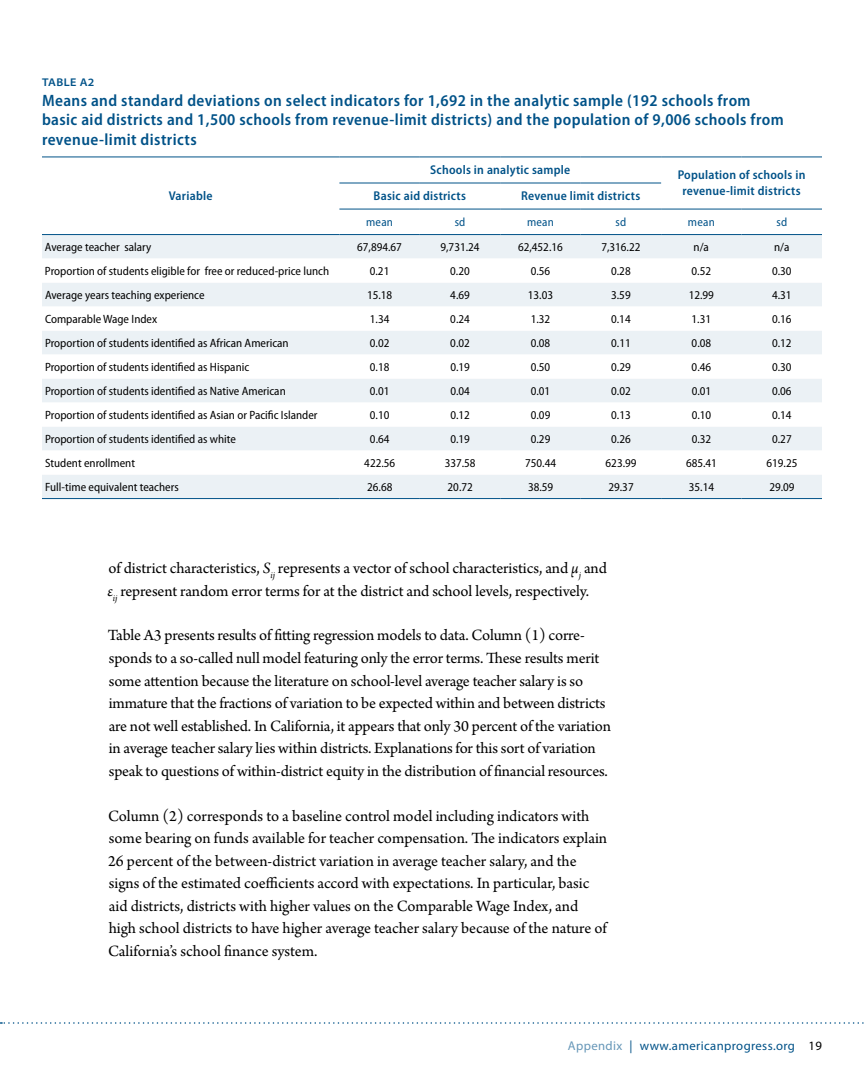
<style>
.page{position:relative;width:864px;height:1080px;background:#fff}
.page>*{position:absolute;margin:0;border:0;box-sizing:border-box;transform-origin:0 0}
.t1{font:16.5px/22.5px "Arno Pro";letter-spacing:-.01em;color:#000}
.t2{font:600 semi-condensed 16.5px/19.5px "Myriad Pro";letter-spacing:.025em;color:#005288}
.t3{font:600 semi-condensed 12.75px/15.3px "Myriad Pro";letter-spacing:.02em;color:#005288;text-align:center}
.t4{font:12.75px "Myriad Pro";letter-spacing:.03em;color:#005288}
.t5{font:semi-condensed 12px "Myriad Pro";color:#000}
.t6{font:semi-condensed 12px "Myriad Pro";letter-spacing:.02em;color:#005288}
.t7{font:600 semi-expanded 11.25px "Myriad Pro";letter-spacing:.04em;color:#005288}
.s1{font-style:italic}
.s2{color:#6697b8}
.s3{color:#000}
</style>
<div class="page">
<svg style="left:0;top:1022px;width:864px;height:2px"></svg>
<div style="left:42px;top:235px;width:780px;height:263px;background:#ebf1f5"></div>
<svg style="left:42px;top:259px;width:780px;height:216px"></svg>
<hr style="left:339px;top:183px;width:81px;height:1px;background:#005288">
<hr style="left:420px;top:183px;width:80px;height:1px;background:#005288">
<hr style="left:500px;top:183px;width:81px;height:1px;background:#005288">
<hr style="left:581px;top:183px;width:80px;height:1px;background:#005288">
<hr style="left:339px;top:209px;width:81px;height:1px;background:#005288">
<hr style="left:420px;top:209px;width:80px;height:1px;background:#005288">
<hr style="left:500px;top:209px;width:81px;height:1px;background:#005288">
<hr style="left:581px;top:209px;width:80px;height:1px;background:#005288">
<hr style="left:661px;top:209px;width:81px;height:1px;background:#005288">
<hr style="left:742px;top:209px;width:80px;height:1px;background:#005288">
<hr style="left:339px;top:157px;width:81px;height:1px;background:#005288">
<hr style="left:420px;top:157px;width:80px;height:1px;background:#005288">
<hr style="left:500px;top:157px;width:81px;height:1px;background:#005288">
<hr style="left:581px;top:157px;width:80px;height:1px;background:#005288">
<hr style="left:661px;top:157px;width:81px;height:1px;background:#005288">
<hr style="left:742px;top:157px;width:80px;height:1px;background:#005288">
<hr style="left:339px;top:234px;width:81px;height:1px;background:#005288">
<hr style="left:420px;top:234px;width:80px;height:1px;background:#005288">
<hr style="left:500px;top:234px;width:81px;height:1px;background:#005288">
<hr style="left:581px;top:234px;width:80px;height:1px;background:#005288">
<hr style="left:661px;top:234px;width:81px;height:1px;background:#005288">
<hr style="left:742px;top:234px;width:80px;height:1px;background:#005288">
<hr style="left:42px;top:157px;width:297px;height:1px;background:#005288">
<hr style="left:42px;top:234px;width:297px;height:1px;background:#005288">
<hr style="left:42px;top:498px;width:297px;height:1px;background:#005288">
<hr style="left:339px;top:498px;width:81px;height:1px;background:#005288">
<hr style="left:420px;top:498px;width:80px;height:1px;background:#005288">
<hr style="left:500px;top:498px;width:81px;height:1px;background:#005288">
<hr style="left:581px;top:498px;width:80px;height:1px;background:#005288">
<hr style="left:661px;top:498px;width:81px;height:1px;background:#005288">
<hr style="left:742px;top:498px;width:80px;height:1px;background:#005288">
<p class="t7" style="left:42px;top:76px;width:54px">Table A2</p>
<p class="t2" style="left:42px;top:91px;width:743px">Means and standard deviations on select indicators for 1,692 in the analytic sample (192 schools from basic aid districts and 1,500 schools from revenue-limit districts) and the population of 9,006 schools from revenue-limit districts</p>
<p class="t3" style="left:169px;top:188px;width:45px">Variable</p>
<p class="t3" style="left:430px;top:162px;width:142px">Schools in analytic sample</p>
<p class="t3" style="left:678px;top:168px;width:129px">Population of schools in revenue-limit districts</p>
<p class="t3" style="left:374px;top:188px;width:94px">Basic aid districts</p>
<p class="t3" style="left:521px;top:188px;width:121px">Revenue limit districts</p>
<p class="t6" style="left:366px;top:215px;width:28px">mean</p>
<p class="t6" style="left:455px;top:215px;width:12px">sd</p>
<p class="t6" style="left:527px;top:215px;width:28px">mean</p>
<p class="t6" style="left:616px;top:215px;width:12px">sd</p>
<p class="t6" style="left:688px;top:215px;width:28px">mean</p>
<p class="t6" style="left:776px;top:215px;width:12px">sd</p>
<p class="t5" style="left:45px;top:241px;width:108px">Average teacher salary</p>
<p class="t5" style="left:357px;top:241px;width:46px">67,894.67</p>
<p class="t5" style="left:441px;top:241px;width:41px">9,731.24</p>
<p class="t5" style="left:518px;top:241px;width:46px">62,452.16</p>
<p class="t5" style="left:601px;top:241px;width:41px">7,316.22</p>
<p class="t5" style="left:694px;top:241px;width:17px">n/a</p>
<p class="t5" style="left:774px;top:241px;width:17px">n/a</p>
<p class="t5" style="left:45px;top:265px;width:286px">Proportion of students eligible for free or reduced-price lunch</p>
<p class="t5" style="left:370px;top:265px;width:21px">0.21</p>
<p class="t5" style="left:450px;top:265px;width:21px">0.20</p>
<p class="t5" style="left:531px;top:265px;width:21px">0.56</p>
<p class="t5" style="left:611px;top:265px;width:21px">0.28</p>
<p class="t5" style="left:692px;top:265px;width:21px">0.52</p>
<p class="t5" style="left:772px;top:265px;width:21px">0.30</p>
<p class="t5" style="left:45px;top:289px;width:161px">Average years teaching experience</p>
<p class="t5" style="left:367px;top:289px;width:27px">15.18</p>
<p class="t5" style="left:450px;top:289px;width:21px">4.69</p>
<p class="t5" style="left:528px;top:289px;width:27px">13.03</p>
<p class="t5" style="left:611px;top:289px;width:21px">3.59</p>
<p class="t5" style="left:689px;top:289px;width:27px">12.99</p>
<p class="t5" style="left:772px;top:289px;width:21px">4.31</p>
<p class="t5" style="left:45px;top:313px;width:114px">Comparable Wage Index</p>
<p class="t5" style="left:370px;top:313px;width:21px">1.34</p>
<p class="t5" style="left:450px;top:313px;width:21px">0.24</p>
<p class="t5" style="left:531px;top:313px;width:21px">1.32</p>
<p class="t5" style="left:611px;top:313px;width:21px">0.14</p>
<p class="t5" style="left:692px;top:313px;width:21px">1.31</p>
<p class="t5" style="left:772px;top:313px;width:21px">0.16</p>
<p class="t5" style="left:45px;top:337px;width:245px">Proportion of students identified as African American</p>
<p class="t5" style="left:370px;top:337px;width:21px">0.02</p>
<p class="t5" style="left:450px;top:337px;width:21px">0.02</p>
<p class="t5" style="left:531px;top:337px;width:21px">0.08</p>
<p class="t5" style="left:611px;top:337px;width:21px">0.11</p>
<p class="t5" style="left:692px;top:337px;width:21px">0.08</p>
<p class="t5" style="left:772px;top:337px;width:21px">0.12</p>
<p class="t5" style="left:45px;top:361px;width:206px">Proportion of students identified as Hispanic</p>
<p class="t5" style="left:370px;top:361px;width:21px">0.18</p>
<p class="t5" style="left:450px;top:361px;width:21px">0.19</p>
<p class="t5" style="left:531px;top:361px;width:21px">0.50</p>
<p class="t5" style="left:611px;top:361px;width:21px">0.29</p>
<p class="t5" style="left:692px;top:361px;width:21px">0.46</p>
<p class="t5" style="left:772px;top:361px;width:21px">0.30</p>
<p class="t5" style="left:45px;top:385px;width:242px">Proportion of students identified as Native American</p>
<p class="t5" style="left:370px;top:385px;width:21px">0.01</p>
<p class="t5" style="left:450px;top:385px;width:21px">0.04</p>
<p class="t5" style="left:531px;top:385px;width:21px">0.01</p>
<p class="t5" style="left:611px;top:385px;width:21px">0.02</p>
<p class="t5" style="left:692px;top:385px;width:21px">0.01</p>
<p class="t5" style="left:772px;top:385px;width:21px">0.06</p>
<p class="t5" style="left:45px;top:409px;width:274px">Proportion of students identified as Asian or Pacific Islander</p>
<p class="t5" style="left:370px;top:409px;width:21px">0.10</p>
<p class="t5" style="left:450px;top:409px;width:21px">0.12</p>
<p class="t5" style="left:531px;top:409px;width:21px">0.09</p>
<p class="t5" style="left:611px;top:409px;width:21px">0.13</p>
<p class="t5" style="left:692px;top:409px;width:21px">0.10</p>
<p class="t5" style="left:772px;top:409px;width:21px">0.14</p>
<p class="t5" style="left:45px;top:433px;width:192px">Proportion of students identified as white</p>
<p class="t5" style="left:370px;top:433px;width:21px">0.64</p>
<p class="t5" style="left:450px;top:433px;width:21px">0.19</p>
<p class="t5" style="left:531px;top:433px;width:21px">0.29</p>
<p class="t5" style="left:611px;top:433px;width:21px">0.26</p>
<p class="t5" style="left:692px;top:433px;width:21px">0.32</p>
<p class="t5" style="left:772px;top:433px;width:21px">0.27</p>
<p class="t5" style="left:45px;top:457px;width:91px">Student enrollment</p>
<p class="t5" style="left:364px;top:457px;width:32px">422.56</p>
<p class="t5" style="left:445px;top:457px;width:32px">337.58</p>
<p class="t5" style="left:525px;top:457px;width:32px">750.44</p>
<p class="t5" style="left:606px;top:457px;width:32px">623.99</p>
<p class="t5" style="left:686px;top:457px;width:32px">685.41</p>
<p class="t5" style="left:766px;top:457px;width:32px">619.25</p>
<p class="t5" style="left:45px;top:481px;width:135px">Full-time equivalent teachers</p>
<p class="t5" style="left:367px;top:481px;width:27px">26.68</p>
<p class="t5" style="left:448px;top:481px;width:27px">20.72</p>
<p class="t5" style="left:528px;top:481px;width:27px">38.59</p>
<p class="t5" style="left:608px;top:481px;width:27px">29.37</p>
<p class="t5" style="left:689px;top:481px;width:27px">35.14</p>
<p class="t5" style="left:769px;top:481px;width:27px">29.09</p>
<p class="t1" style="left:107px;top:558px;width:501px">of district characteristics, <span class="s1">S</span><sub>ij</sub> represents a vector of school characteristics, and <span class="s1">μ</span><sub>j</sub> and <span class="s1">ε</span><sub>ij</sub> represent random error terms for at the district and school levels, respectively.</p>
<p class="t1" style="left:108px;top:625px;width:505px">Table A3 presents results of fitting regression models to data. Column (1) corre&shy;sponds to a so-called null model featuring only the error terms. These results merit some attention because the literature on school-level average teacher salary is so immature that the fractions of variation to be expected within and between districts are not well established. In California, it appears that only 30 percent of the variation in average teacher salary lies within districts. Explanations for this sort of variation speak to questions of within-district equity in the distribution of financial resources.</p>
<p class="t1" style="left:108px;top:805px;width:501px">Column (2) corresponds to a baseline control model including indicators with some bearing on funds available for teacher compensation. The indicators explain 26 percent of the between-district variation in average teacher salary, and the signs of the estimated coefficients accord with expectations. In particular, basic aid districts, districts with higher values on the Comparable Wage Index, and high school districts to have higher average teacher salary because of the nature of California’s school finance system.</p>
<p class="t4" style="left:568px;top:1038px;width:256px"><span class="s2">Appendix</span> | www.americanprogress.org <span class="s3">19</span></p>
</div>
